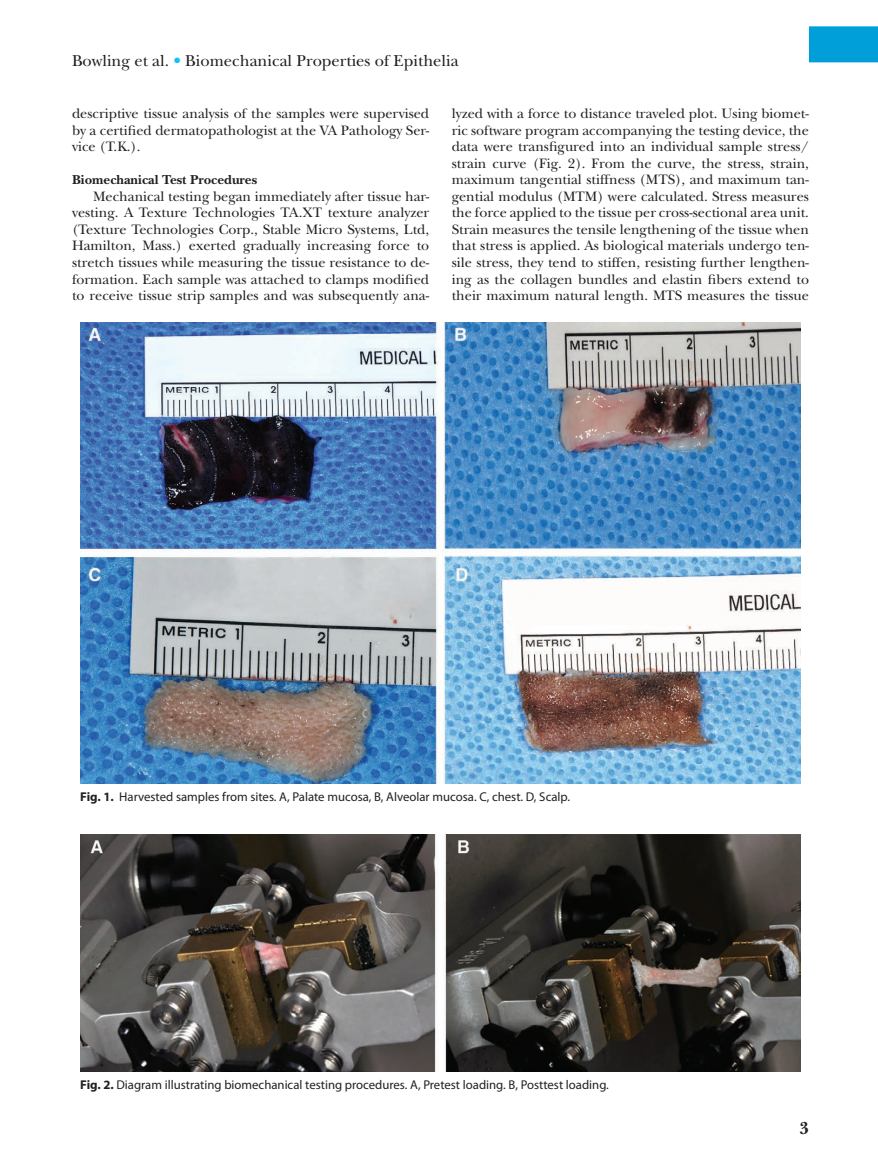
<style>
.page{position:relative;width:878px;height:1175px;background:#fff}
.page>*{position:absolute;margin:0;border:0;box-sizing:border-box;transform-origin:0 0}
.t1{font:700 18px "New Baskerville";color:#231f20}
.t2{font:16.5px "New Baskerville";color:#231f20}
.t3{font:14.25px/16.5px "New Baskerville";color:#231f20;text-align:justify}
.t4{font:700 13.5px "New Baskerville";color:#231f20}
.t5{font:12.75px "Myriad Pro";color:#231f20}
.s1{color:#15c0f2}
.s2{font-weight:700}
</style>
<div class="page">
<div style="left:808px;top:26px;width:70px;height:36px;background:#009fda"></div>
<img style="left:80px;top:322px;width:720px;height:461px">
<img style="left:80px;top:834px;width:720px;height:237px">
<p class="t2" style="left:72px;top:51px;width:388px">Bowling et al. <span class="s1">•</span> Biomechanical Properties of Epithelia</p>
<p class="t3" style="left:72px;top:106px;width:359px">descriptive tissue analysis of the samples were supervised by a certified dermatopathologist at the VA Pathology Ser&shy;vice (T.K.).</p>
<p class="t4" style="left:72px;top:172px;width:186px">Biomechanical Test Procedures</p>
<p class="t3" style="left:72px;top:188px;width:359px;text-indent:21px">Mechanical testing began immediately after tissue har&shy;vesting. A Texture Technologies TA.XT texture analyzer (Texture Technologies Corp., Stable Micro Systems, Ltd, Hamilton, Mass.) exerted gradually increasing force to stretch tissues while measuring the tissue resistance to de&shy;formation. Each sample was attached to clamps modified to receive tissue strip samples and was subsequently ana-</p>
<p class="t3" style="left:452px;top:106px;width:359px">lyzed with a force to distance traveled plot. Using biomet&shy;ric software program accompanying the testing device, the data were transfigured into an individual sample stress/ strain curve (Fig. 2). From the curve, the stress, strain, maximum tangential stiffness (MTS), and maximum tan&shy;gential modulus (MTM) were calculated. Stress measures the force applied to the tissue per cross-sectional area unit.<br>Strain measures the tensile lengthening of the tissue when that stress is applied. As biological materials undergo ten&shy;sile stress, they tend to stiffen, resisting further lengthen&shy;ing as the collagen bundles and elastin fibers extend to their maximum natural length. MTS measures the tissue</p>
<p class="t5" style="left:80px;top:788px;width:491px"><span class="s2">Fig. 1.</span> Harvested samples from sites. A, Palate mucosa, B, Alveolar mucosa. C, chest. D, Scalp.</p>
<p class="t5" style="left:80px;top:1076px;width:530px"><span class="s2">Fig. 2.</span> Diagram illustrating biomechanical testing procedures. A, Pretest loading. B, Posttest loading.</p>
<p class="t1" style="left:799px;top:1118px;width:11px">3</p>
</div>
